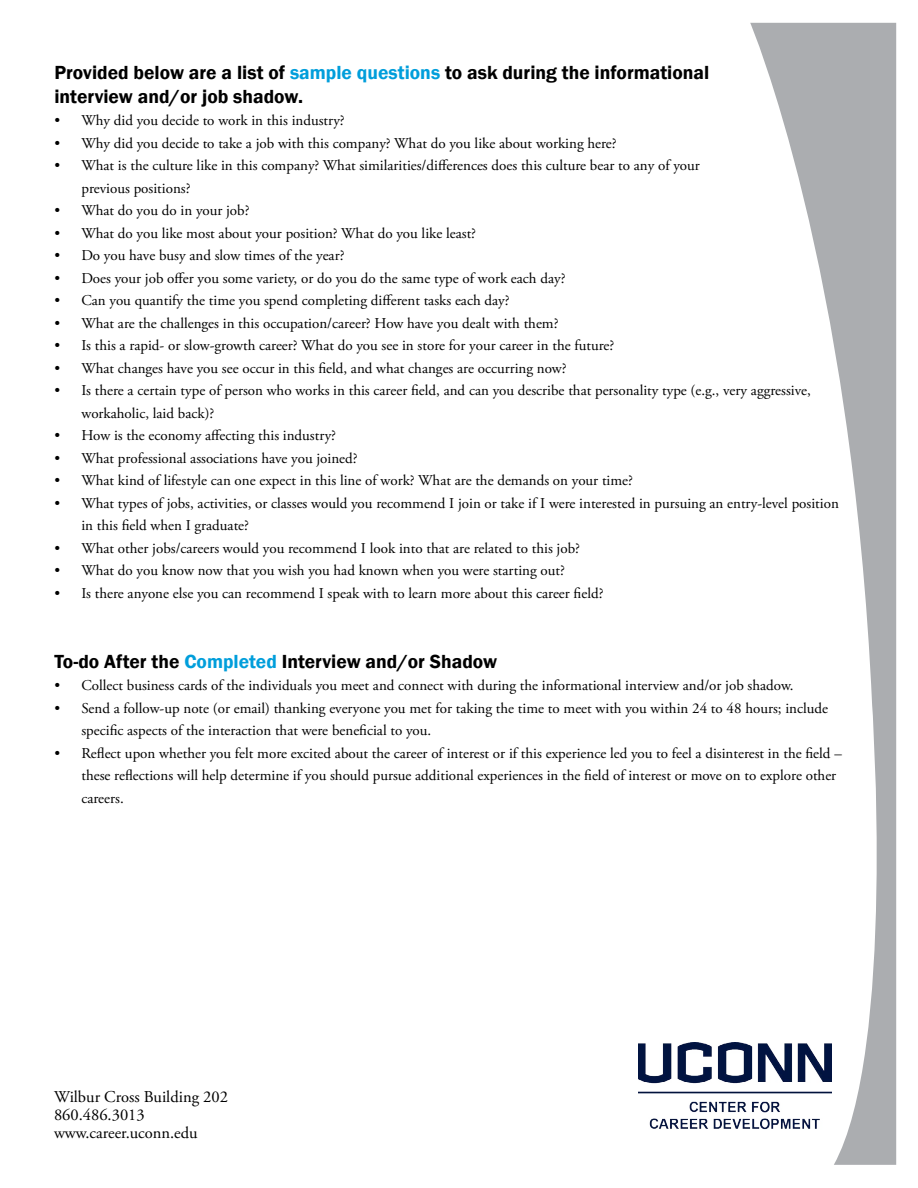
<style>
.page{position:relative;width:918px;height:1188px;background:#fff}
.page>*{position:absolute;margin:0;border:0;box-sizing:border-box;transform-origin:0 0}
.t1{font:600 19.5px/23.4px "Franklin Gothic";color:#000}
.t2{font:16.5px/18px "Adobe Garamond Pro";color:#000}
.t3{font:15px/22.5px "Adobe Garamond Pro";color:#000}
.s1{color:#009edb}
</style>
<div class="page">
<svg style="left:750px;top:23px;width:146px;height:1142px"></svg>
<img style="left:639px;top:1043px;width:192px;height:90px">
<h1 class="t1" style="left:54px;top:61px;width:656px">Provided below are a list of <span class="s1">sample questions</span> to ask during the informational interview and/or job shadow.</h1>
<p class="t3" style="left:54px;top:110px;width:292px">• Why did you decide to work in this industry?</p>
<p class="t3" style="left:54px;top:132px;width:564px">• Why did you decide to take a job with this company? What do you like about working here?</p>
<p class="t3" style="left:81px;top:155px;width:620px;text-indent:-27px">• What is the culture like in this company? What similarities/differences does this culture bear to any of your previous positions?</p>
<p class="t3" style="left:54px;top:200px;width:197px">• What do you do in your job?</p>
<p class="t3" style="left:54px;top:222px;width:423px">• What do you like most about your position? What do you like least?</p>
<p class="t3" style="left:54px;top:245px;width:292px">• Do you have busy and slow times of the year?</p>
<p class="t3" style="left:54px;top:267px;width:513px">• Does your job offer you some variety, or do you do the same type of work each day?</p>
<p class="t3" style="left:54px;top:290px;width:457px">• Can you quantify the time you spend completing different tasks each day?</p>
<p class="t3" style="left:54px;top:312px;width:506px">• What are the challenges in this occupation/career? How have you dealt with them?</p>
<p class="t3" style="left:54px;top:335px;width:561px">• Is this a rapid- or slow-growth career? What do you see in store for your career in the future?</p>
<p class="t3" style="left:54px;top:357px;width:514px">• What changes have you see occur in this field, and what changes are occurring now?</p>
<p class="t3" style="left:81px;top:380px;width:731px;text-indent:-27px">• Is there a certain type of person who works in this career field, and can you describe that personality type (e.g., very aggressive, workaholic, laid back)?</p>
<p class="t3" style="left:54px;top:425px;width:283px">• How is the economy affecting this industry?</p>
<p class="t3" style="left:54px;top:447px;width:305px">• What professional associations have you joined?</p>
<p class="t3" style="left:54px;top:470px;width:580px">• What kind of lifestyle can one expect in this line of work? What are the demands on your time?</p>
<p class="t3" style="left:81px;top:492px;width:759px;text-indent:-27px">• What types of jobs, activities, or classes would you recommend I join or take if I were interested in pursuing an entry-level position in this field when I graduate?</p>
<p class="t3" style="left:54px;top:537px;width:527px">• What other jobs/careers would you recommend I look into that are related to this job?</p>
<p class="t3" style="left:54px;top:560px;width:512px">• What do you know now that you wish you had known when you were starting out?</p>
<p class="t3" style="left:54px;top:582px;width:551px">• Is there anyone else you can recommend I speak with to learn more about this career field?</p>
<h1 class="t1" style="left:54px;top:650px;width:444px">To-do After the <span class="s1">Completed</span> Interview and/or Shadow</h1>
<p class="t3" style="left:54px;top:675px;width:741px">• Collect business cards of the individuals you meet and connect with during the informational interview and/or job shadow.</p>
<p class="t3" style="left:81px;top:697px;width:748px;text-indent:-27px">• Send a follow-up note (or email) thanking everyone you met for taking the time to meet with you within 24 to 48 hours; include specific aspects of the interaction that were beneficial to you.</p>
<p class="t3" style="left:81px;top:742px;width:762px;text-indent:-27px">• Reflect upon whether you felt more excited about the career of interest or if this experience led you to feel a disinterest in the field – these reflections will help determine if you should pursue additional experiences in the field of interest or move on to explore other careers.</p>
<p class="t2" style="left:54px;top:1088px;width:175px">Wilbur Cross Building 202<br>860.486.3013 www.career.uconn.edu</p>
</div>
